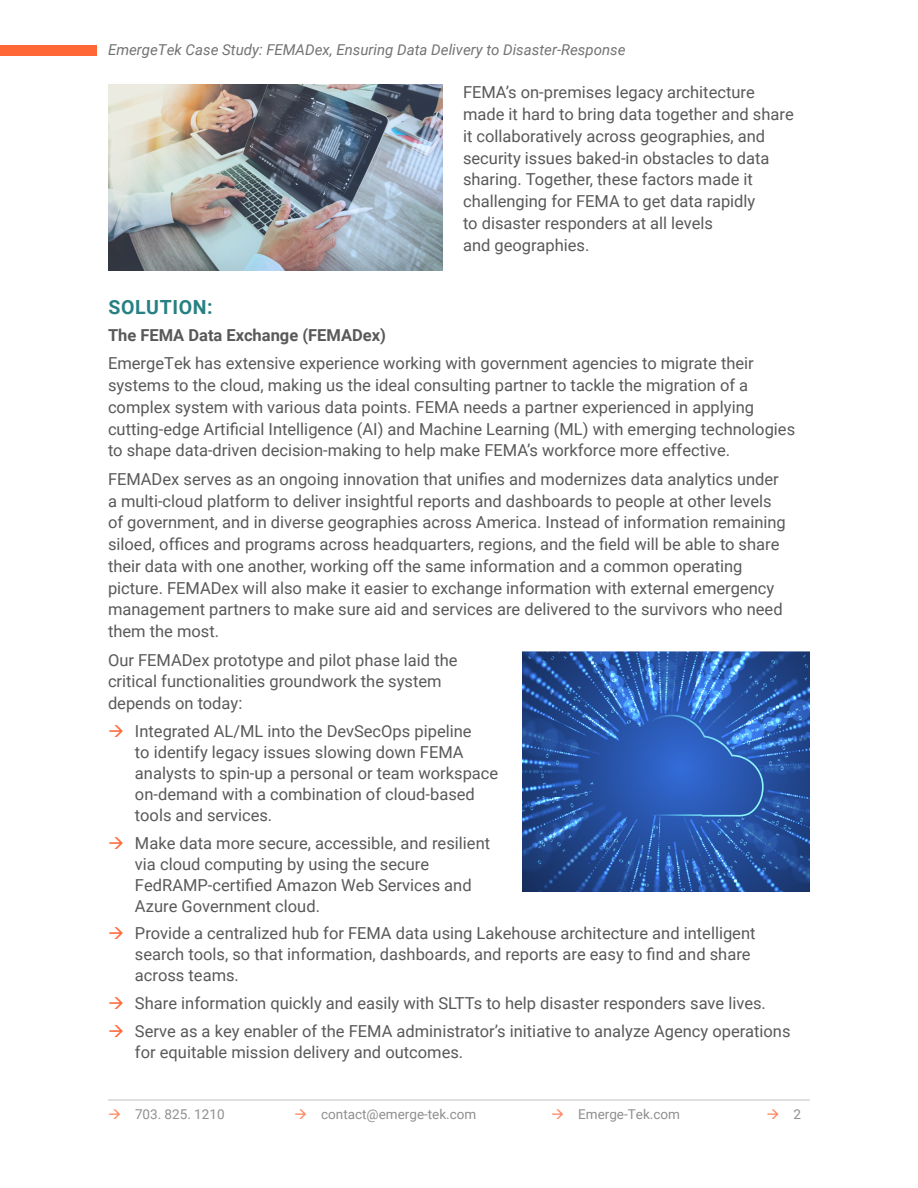
<style>
.page{position:relative;width:918px;height:1188px;background:#fff}
.page>*{position:absolute;margin:0;border:0;box-sizing:border-box;transform-origin:0 0}
.t1{font:700 19.5px "Roboto";letter-spacing:.035em;color:#278083}
.t2{font:16.5px/21.8px "Roboto";color:#595959}
.t3{font:700 16.5px "Roboto";color:#595959}
.t4{font:italic 15px "Roboto";color:#737373}
.t5{font:13.5px "Roboto";color:#8f8f8f}
</style>
<div class="page">
<hr style="left:108px;top:1100px;width:702px;height:1px;background:#bfbfbf">
<div style="left:0;top:46px;width:96px;height:10px;background:#ff6737"></div>
<img style="left:108px;top:84px;width:335px;height:187px">
<img style="left:522px;top:652px;width:288px;height:239px">
<p class="t4" style="left:108px;top:39px;width:519px">EmergeTek Case Study: FEMADex, Ensuring Data Delivery to Disaster-Response</p>
<p class="t2" style="left:463px;top:81px;width:332px">FEMA’s on-premises legacy architecture made it hard to bring data together and share it collaboratively across geographies, and security issues baked-in obstacles to data sharing. Together, these factors made it challenging for FEMA to get data rapidly<br>to disaster responders at all levels<br>and geographies.</p>
<p class="t1" style="left:108px;top:294px;width:106px">SOLUTION:</p>
<p class="t3" style="left:108px;top:323px;width:280px">The FEMA Data Exchange (FEMADex)</p>
<p class="t2" style="left:108px;top:352px;width:689px">EmergeTek has extensive experience working with government agencies to migrate their systems to the cloud, making us the ideal consulting partner to tackle the migration of a complex system with various data points. FEMA needs a partner experienced in applying cutting-edge Artificial Intelligence (AI) and Machine Learning (ML) with emerging technologies to shape data-driven decision-making to help make FEMA’s workforce more effective.</p>
<p class="t2" style="left:108px;top:468px;width:679px">FEMADex serves as an ongoing innovation that unifies and modernizes data analytics under a multi-cloud platform to deliver insightful reports and dashboards to people at other levels of government, and in diverse geographies across America. Instead of information remaining siloed, offices and programs across headquarters, regions, and the field will be able to share their data with one another, working off the same information and a common operating picture. FEMADex will also make it easier to exchange information with external emergency management partners to make sure aid and services are delivered to the survivors who need them the most.</p>
<p class="t2" style="left:108px;top:648px;width:351px">Our FEMADex prototype and pilot phase laid the critical functionalities groundwork the system depends on today:</p>
<p class="t2" style="left:135px;top:720px;width:365px;line-height:21px">Integrated AL/ML into the DevSecOps pipeline<br>to identify legacy issues slowing down FEMA analysts to spin-up a personal or team workspace on-demand with a combination of cloud-based tools and services.</p>
<p class="t2" style="left:135px;top:832px;width:357px;line-height:21px">Make data more secure, accessible, and resilient via cloud computing by using the secure FedRAMP-certified Amazon Web Services and Azure Government cloud.</p>
<p class="t2" style="left:135px;top:922px;width:622px;line-height:21px">Provide a centralized hub for FEMA data using Lakehouse architecture and intelligent search tools, so that information, dashboards, and reports are easy to find and share across teams.</p>
<p class="t2" style="left:135px;top:989px;width:657px;line-height:27.8px">Share information quickly and easily with SLTTs to help disaster responders save lives.<br>Serve as a key enabler of the FEMA administrator’s initiative to analyze Agency operations</p>
<p class="t2" style="left:135px;top:1041px;width:330px">for equitable mission delivery and outcomes.</p>
<p class="t5" style="left:135px;top:1105px;width:91px">703. 825. 1210</p>
<p class="t5" style="left:578px;top:1105px;width:103px">Emerge-Tek.com</p>
<p class="t5" style="left:793px;top:1105px;width:9px">2</p>
<p class="t5" style="left:321px;top:1105px;width:157px">contact@emerge-tek.com</p>
</div>
